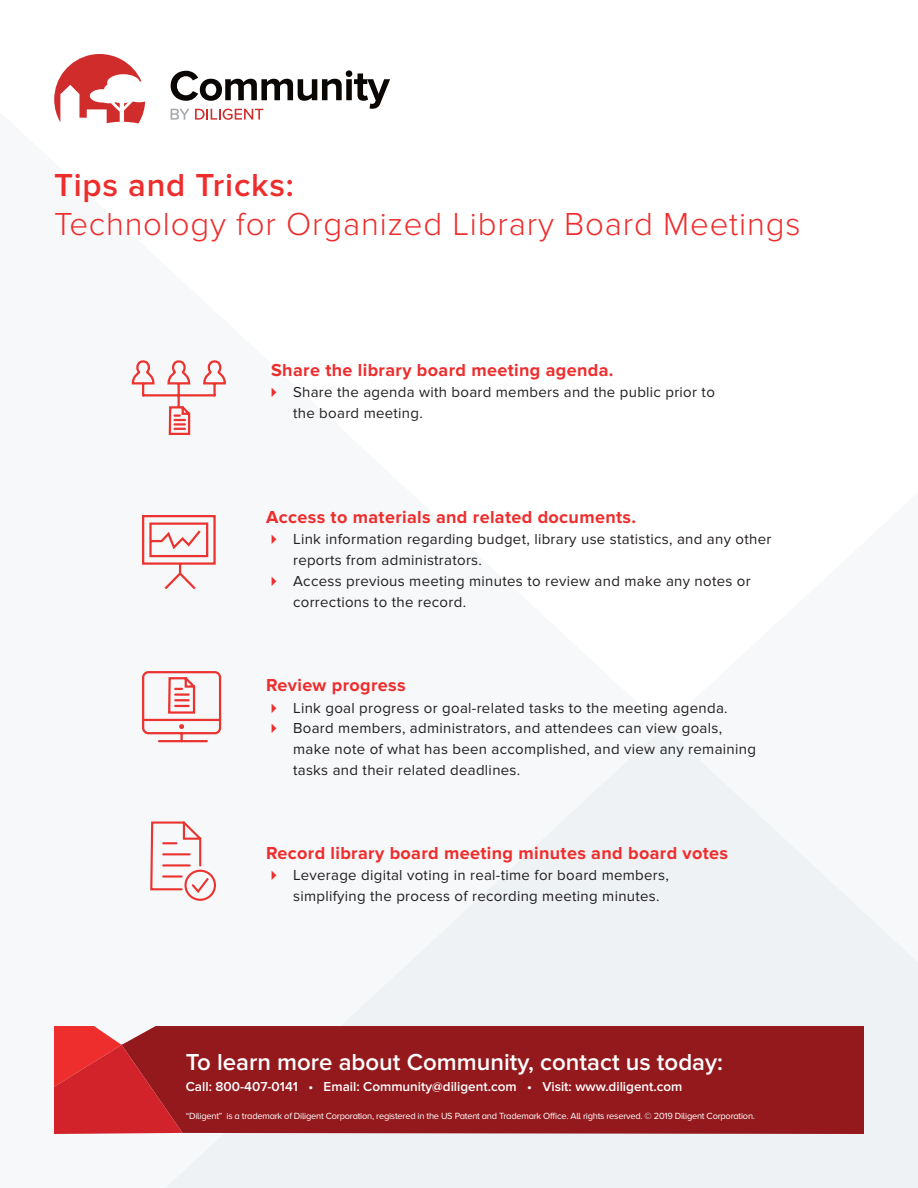
<style>
.page{position:relative;width:918px;height:1188px;background:#fff}
.page>*{position:absolute;margin:0;border:0;box-sizing:border-box;transform-origin:0 0}
.Title_Intro{font:300 33px/39.6px "Proxima Nova";letter-spacing:.025em;color:#ee2d2d}
.t1{font:600 24px "Proxima Nova";color:#fff}
.Body_text{font:700 18px "Proxima Nova";letter-spacing:.02em;color:#ee2d2d}
.Body_text-2{font:15px/21px "Proxima Nova";letter-spacing:.02em;color:#231f20}
.t2{font:600 13.5px "Proxima Nova";color:#fff}
.t3{font:9.3px "Proxima Nova A";letter-spacing:-.025em;color:#fff}
.s1{font-weight:600}
.s2{color:#ee2d2d}
</style>
<div class="page">
<div style="left:165px;top:727px;width:753px;height:461px;background:#eef2f4"></div>
<svg style="left:171px;top:70px;width:219px;height:50px"></svg>
<svg style="left:54px;top:54px;width:91px;height:70px"></svg>
<div style="left:183px;top:1026px;width:681px;height:108px;background:#93191d"></div>
<svg style="left:54px;top:1026px;width:129px;height:108px;background:#c92c32"></svg>
<svg style="left:142px;top:515px;width:74px;height:75px"></svg>
<svg style="left:131px;top:361px;width:95px;height:75px"></svg>
<svg style="left:142px;top:671px;width:80px;height:72px"></svg>
<svg style="left:150px;top:820px;width:67px;height:82px"></svg>
<p class="Title_Intro" style="left:54px;top:165px;width:748px"><span class="s1">Tips and Tricks:<br></span>Technology for Organized Library Board Meetings</p>
<p class="Body_text" style="left:271px;top:359px;width:344px">Share the library board meeting agenda.</p>
<p class="Body_text-2" style="left:293px;top:382px;width:423px;text-indent:-27px"><span class="s2">✔</span> Share the agenda with board members and the public prior to the board meeting.</p>
<p class="Body_text" style="left:266px;top:506px;width:372px">Access to materials and related documents.</p>
<p class="Body_text-2" style="left:293px;top:529px;width:480px;text-indent:-27px"><span class="s2">✔</span> Link information regarding budget, library use statistics, and any other reports from administrators.</p>
<p class="Body_text-2" style="left:293px;top:571px;width:459px;text-indent:-27px"><span class="s2">✔</span> Access previous meeting minutes to review and make any notes or corrections to the record.</p>
<p class="Body_text" style="left:266px;top:674px;width:141px">Review progress</p>
<p class="Body_text-2" style="left:266px;top:697px;width:463px"><span class="s2">✔</span> Link goal progress or goal-related tasks to the meeting agenda.</p>
<p class="Body_text-2" style="left:266px;top:718px;width:458px"><span class="s2">✔</span> Board members, administrators, and attendees can view goals,</p>
<p class="Body_text-2" style="left:293px;top:739px;width:464px">make note of what has been accomplished, and view any remaining tasks and their related deadlines.</p>
<p class="Body_text" style="left:266px;top:842px;width:464px">Record library board meeting minutes and board votes</p>
<p class="Body_text-2" style="left:293px;top:865px;width:377px;text-indent:-27px"><span class="s2">✔</span> Leverage digital voting in real-time for board members, simplifying the process of recording meeting minutes.</p>
<p class="t1" style="left:186px;top:1048px;width:539px">To learn more about Community, contact us today:</p>
<p class="t2" style="left:186px;top:1078px;width:498px">Call: 800-407-0141 • Email: Community@diligent.com • Visit: www.diligent.com</p>
<p class="t3" style="left:186px;top:1110px;width:571px">“Diligent” is a trademark of Diligent Corporation, registered in the US Patent and Trademark Office. All rights reserved. © 2019 Diligent Corporation.</p>
</div>
